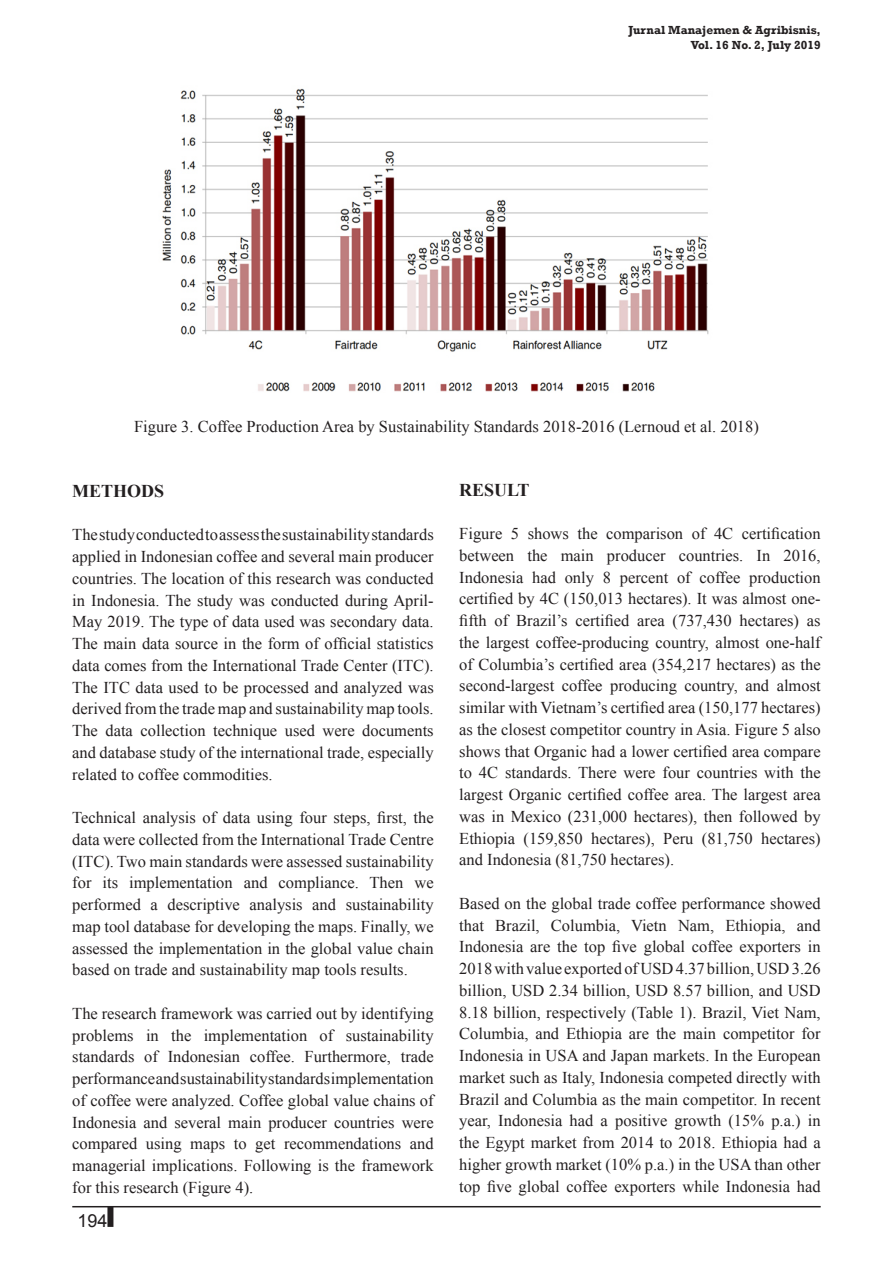
<style>
.page{position:relative;width:893px;height:1263px;background:#fff}
.page>*{position:absolute;margin:0;border:0;box-sizing:border-box;transform-origin:0 0}
.t1{font:700 18px "Times New Roman";color:#231f20}
.t2{font:18px "Arial";color:#231f20}
.t3{font:16.5px/21.8px "Times New Roman";color:#231f20;text-align:justify}
.t4{font:700 12px/15px "Rockwell";color:#231f20;text-align:right}
</style>
<div class="page">
<hr style="left:72px;top:1206px;width:749px;height:1px;background:#231f20">
<div style="left:107px;top:1207px;width:6px;height:20px;background:#231f20"></div>
<img style="left:162px;top:88px;width:547px;height:304px">
<p class="t4" style="left:628px;top:23px;width:194px">Jurnal Manajemen &amp; Agribisnis,<br>Vol. 16 No. 2, July 2019</p>
<p class="t3" style="left:134px;top:416px;width:626px">Figure 3. Coffee Production Area by Sustainability Standards 2018-2016 (Lernoud et al. 2018)</p>
<p class="t1" style="left:72px;top:478px;width:31px">METHODS</p>
<p class="t3" style="left:72px;top:524px;width:363px">The study conducted to assess the sustainability standards applied in Indonesian coffee and several main producer countries. The location of this research was conducted in Indonesia. The study was conducted during April-May 2019. The type of data used was secondary data.<br>The main data source in the form of official statistics data comes from the International Trade Center (ITC).<br>The ITC data used to be processed and analyzed was derived from the trade map and sustainability map tools.<br>The data collection technique used were documents and database study of the international trade, especially related to coffee commodities.</p>
<p class="t3" style="left:72px;top:806px;width:363px">Technical analysis of data using four steps, first, the data were collected from the International Trade Centre (ITC). Two main standards were assessed sustainability for its implementation and compliance. Then we performed a descriptive analysis and sustainability map tool database for developing the maps. Finally, we assessed the implementation in the global value chain based on trade and sustainability map tools results.</p>
<p class="t3" style="left:72px;top:1002px;width:363px">The research framework was carried out by identifying problems in the implementation of sustainability standards of Indonesian coffee. Furthermore, trade performance and sustainability standards implementation of coffee were analyzed. Coffee global value chains of Indonesia and several main producer countries were compared using maps to get recommendations and managerial implications. Following is the framework for this research (Figure 4).</p>
<p class="t2" style="left:77px;top:1208px;width:32px">194</p>
<p class="t1" style="left:459px;top:477px;width:26px">RESULT</p>
<p class="t3" style="left:459px;top:522px;width:363px">Figure 5 shows the comparison of 4C certification between the main producer countries. In 2016, Indonesia had only 8 percent of coffee production certified by 4C (150,013 hectares). It was almost one&shy;fifth of Brazil’s certified area (737,430 hectares) as the largest coffee-producing country, almost one-half of Columbia’s certified area (354,217 hectares) as the second-largest coffee producing country, and almost similar with Vietnam’s certified area (150,177 hectares) as the closest competitor country in Asia. Figure 5 also shows that Organic had a lower certified area compare to 4C standards. There were four countries with the largest Organic certified coffee area. The largest area was in Mexico (231,000 hectares), then followed by Ethiopia (159,850 hectares), Peru (81,750 hectares) and Indonesia (81,750 hectares).</p>
<p class="t3" style="left:459px;top:892px;width:363px">Based on the global trade coffee performance showed that Brazil, Columbia, Vietn Nam, Ethiopia, and Indonesia are the top five global coffee exporters in 2018 with value exported of USD 4.37 billion, USD 3.26 billion, USD 2.34 billion, USD 8.57 billion, and USD 8.18 billion, respectively (Table 1). Brazil, Viet Nam, Columbia, and Ethiopia are the main competitor for Indonesia in USA and Japan markets. In the European market such as Italy, Indonesia competed directly with Brazil and Columbia as the main competitor. In recent year, Indonesia had a positive growth (15% p.a.) in the Egypt market from 2014 to 2018. Ethiopia had a higher growth market (10% p.a.) in the USA than other top five global coffee exporters while Indonesia had</p>
</div>
